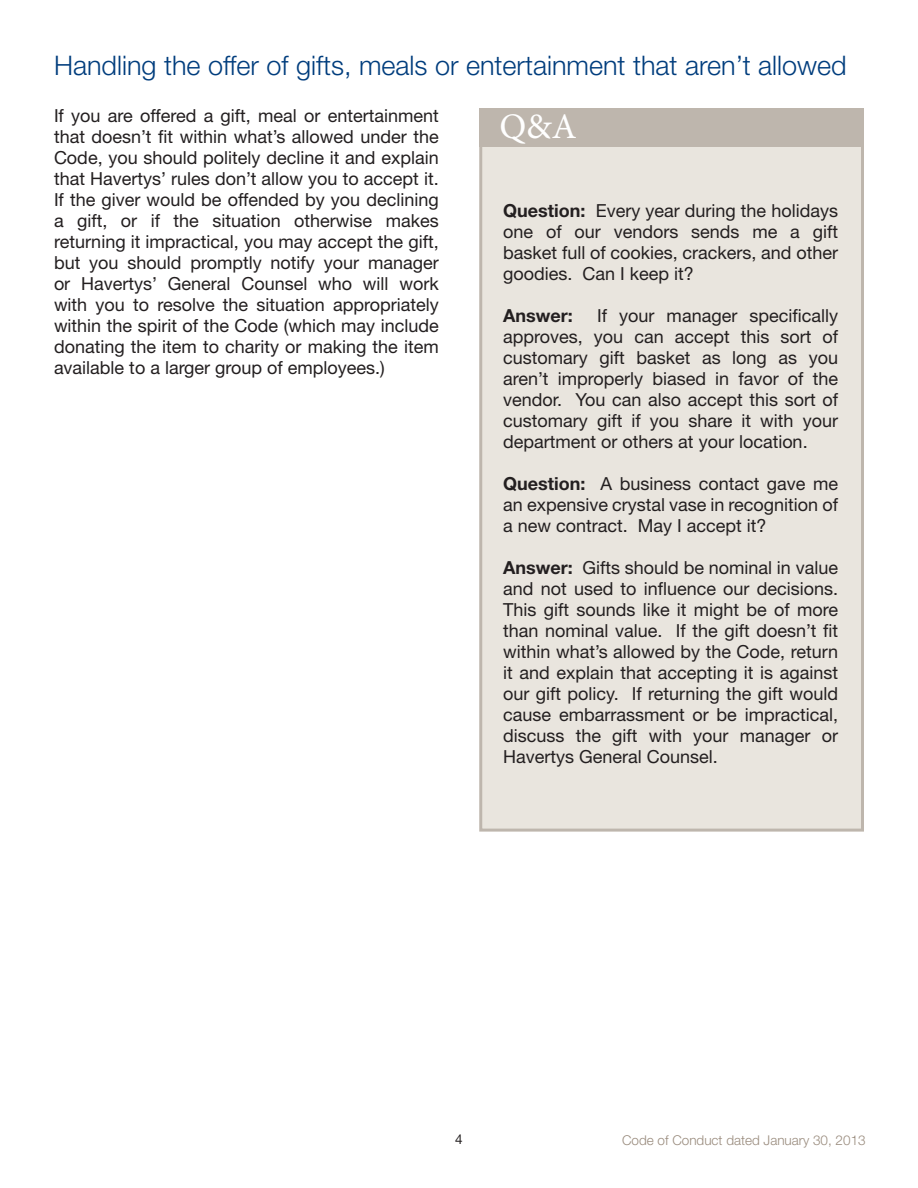
<style>
.page{position:relative;width:918px;height:1188px;background:#fff}
.page>*{position:absolute;margin:0;border:0;box-sizing:border-box;transform-origin:0 0}
.t1{font:36px "Minion Pro";color:#fff}
.t2{font:300 27px "Helvetica Neue";color:#013d7d}
.t3{font:18px/21px "Helvetica Neue";color:#231f20;text-align:justify}
.t4{font:700 18px "Helvetica Neue";color:#231f20}
.t5{font:300 13.5px "Helvetica Neue";color:#998b7d}
.t6{font:13.5px "Helvetica Neue";color:#231f20}
.s1{font-weight:700}
</style>
<div class="page">
<div style="left:479px;top:108px;width:385px;height:724px;background:#e9e5de;border:3px solid #beb6ad"></div>
<div style="left:480px;top:108px;width:384px;height:38px;background:#beb6ad"></div>
<h2 class="t2" style="left:54px;top:49px;width:794px">Handling the offer of gifts, meals or entertainment that aren’t allowed</h2>
<p class="t3" style="left:54px;top:105px;width:386px">If you are offered a gift, meal or entertainment that doesn’t fit within what’s allowed under the Code, you should politely decline it and explain that Havertys’ rules don’t allow you to accept it.<br>If the giver would be offended by you declining a gift, or if the situation otherwise makes returning it impractical, you may accept the gift, but you should promptly notify your manager or Havertys’ General Counsel who will work with you to resolve the situation appropriately within the spirit of the Code (which may include donating the item to charity or making the item available to a larger group of employees.)</p>
<h1 class="t1" style="left:500px;top:102px;width:79px">Q&amp;A</h1>
<p class="t3" style="left:503px;top:200px;width:336px"><span class="s1">Question:</span> Every year during the holidays one of our vendors sends me a gift basket full of cookies, crackers, and other goodies. Can I keep it?</p>
<p class="t4" style="left:503px;top:304px;width:71px">Answer:</p>
<p class="t3" style="left:503px;top:305px;width:336px;text-indent:94px">If your manager specifically approves, you can accept this sort of customary gift basket as long as you aren’t improperly biased in favor of the vendor. You can also accept this sort of customary gift if you share it with your department or others at your location.</p>
<p class="t3" style="left:503px;top:473px;width:336px"><span class="s1">Question:</span> A business contact gave me an expensive crystal vase in recognition of a new contract. May I accept it?</p>
<p class="t3" style="left:503px;top:557px;width:336px"><span class="s1">Answer:</span> Gifts should be nominal in value and not used to influence our decisions.<br>This gift sounds like it might be of more than nominal value. If the gift doesn’t fit within what’s allowed by the Code, return it and explain that accepting it is against our gift policy. If returning the gift would cause embarrassment or be impractical, discuss the gift with your manager or Havertys General Counsel.</p>
<p class="t6" style="left:455px;top:1131px;width:9px">4</p>
<p class="t5" style="left:622px;top:1132px;width:245px">Code of Conduct dated January 30, 2013</p>
</div>
